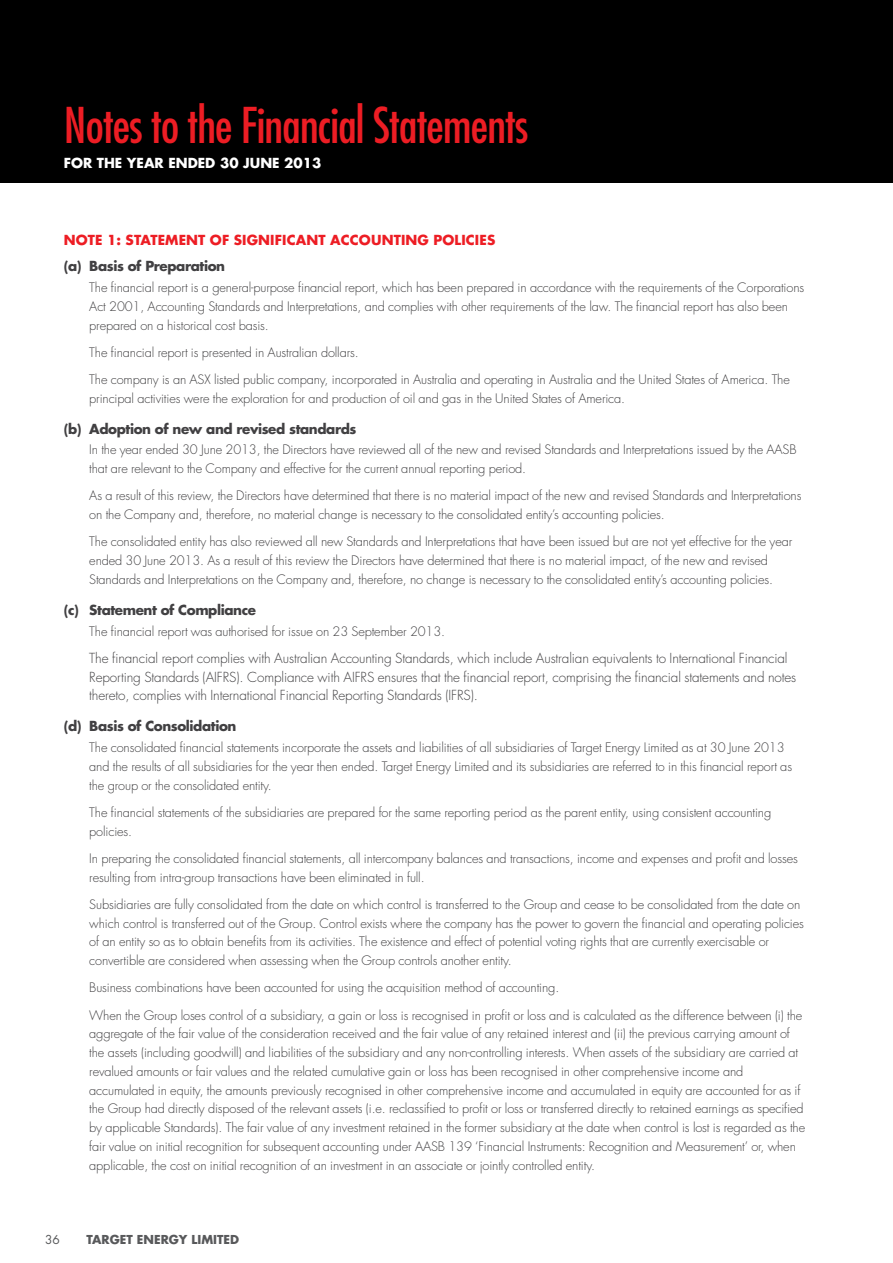
<style>
.page{position:relative;width:893px;height:1263px;background:#fff}
.page>*{position:absolute;margin:0;border:0;box-sizing:border-box;transform-origin:0 0}
.t1{font:condensed 48px "Futura";letter-spacing:-.015em;color:#ed1d24}
.t2{font:300 13.5px/18.8px "Futura";letter-spacing:-.01em;color:#414042}
.t3{font:700 13.5px "Futura";letter-spacing:-.03em;color:#414042}
.t4{font:700 13.5px "Futura";letter-spacing:.01em;color:#ed1d24}
.t5{font:700 13.5px "Futura";color:#fff}
.t6{font:300 12.75px/18.8px "Futura";letter-spacing:-.01em;color:#414042}
.t7{font:700 12px "Futura";color:#58595b}
.t8{font:12px "Futura";color:#58595b}
</style>
<div class="page">
<div style="left:0;top:0;width:893px;height:183px;background:#000"></div>
<h1 class="t1" style="left:64px;top:96px;width:466px">Notes to the Financial Statements</h1>
<p class="t5" style="left:64px;top:154px;width:259px">FOR THE YEAR ENDED 30 JUNE 2013</p>
<p class="t4" style="left:64px;top:231px;width:433px">NOTE 1: STATEMENT OF SIGNIFICANT ACCOUNTING POLICIES</p>
<p class="t3" style="left:64px;top:257px;width:163px">(a) Basis of Preparation</p>
<p class="t6" style="left:89px;top:278px;width:716px">The financial report is a general-purpose financial report, which has been prepared in accordance with the requirements of the Corporations<br>Act 2001, Accounting Standards and I nterpretations, and complies with other requirements of the law. The financial report has also been prepared on a historical cost basis.</p>
<p class="t6" style="left:89px;top:339px;width:702px;line-height:27.3px">The financial report is presented in Australian dollars.<br>The company is an ASX listed public company, incorporated in Australia and operating in Australia and the United States of America. The</p>
<p class="t6" style="left:89px;top:389px;width:537px">principal activities were the exploration for and production of oil and gas in the United States of America.</p>
<p class="t3" style="left:64px;top:419px;width:294px">(b) Adoption of new and revised standards</p>
<p class="t6" style="left:89px;top:441px;width:709px">I n the year ended 30 June 2013, the Directors have reviewed all of the new and revised Standards and I nterpretations issued by the AASB that are relevant to the Company and effective for the current annual reporting period.</p>
<p class="t6" style="left:89px;top:487px;width:714px">As a result of this review, the Directors have determined that there is no material impact of the new and revised Standards and I nterpretations on the Company and, therefore, no material change is necessary to the consolidated entity’s accounting policies.</p>
<p class="t6" style="left:89px;top:533px;width:704px">The consolidated entity has also reviewed all new Standards and I nterpretations that have been issued but are not yet effective for the year ended 30 June 2013. As a result of this review the Directors have determined that there is no material impact, of the new and revised<br>Standards and I nterpretations on the Company and, therefore, no change is necessary to the consolidated entity’s accounting policies.</p>
<p class="t3" style="left:64px;top:601px;width:194px">(c) Statement of Compliance</p>
<p class="t6" style="left:89px;top:622px;width:357px">The financial report was authorised for issue on 23 September 2013.</p>
<p class="t2" style="left:89px;top:649px;width:709px">The financial report complies with Australian Accounting Standards, which include Australian equivalents to I nternational Financial<br>Reporting Standards (AI FRS). Compliance with AI FRS ensures that the financial report, comprising the financial statements and notes thereto, complies with I nternational Financial Reporting Standards (I FRS).</p>
<p class="t3" style="left:64px;top:717px;width:174px">(d) Basis of Consolidation</p>
<p class="t6" style="left:89px;top:738px;width:704px">The consolidated financial statements incorporate the assets and liabilities of all subsidiaries of Target Energy Limited as at 30 June 2013 and the results of all subsidiaries for the year then ended. Target Energy Limited and its subsidiaries are referred to in this financial report as the group or the consolidated entity.</p>
<p class="t6" style="left:89px;top:803px;width:683px">The financial statements of the subsidiaries are prepared for the same reporting period as the parent entity, using consistent accounting policies.</p>
<p class="t6" style="left:89px;top:849px;width:710px">I n preparing the consolidated financial statements, all intercompany balances and transactions, income and expenses and profit and losses resulting from intra-group transactions have been eliminated in full.</p>
<p class="t6" style="left:89px;top:895px;width:716px">Subsidiaries are fully consolidated from the date on which control is transferred to the Group and cease to be consolidated from the date on which control is transferred out of the Group. Control exists where the company has the power to govern the financial and operating policies of an entity so as to obtain benefits from its activities. The existence and effect of potential voting rights that are currently exercisable or convertible are considered when assessing when the Group controls another entity.</p>
<p class="t6" style="left:89px;top:974px;width:714px;line-height:27.3px">Business combinations have been accounted for using the acquisition method of accounting.<br>When the Group loses control of a subsidiary, a gain or loss is recognised in profit or loss and is calculated as the difference between (i) the</p>
<p class="t6" style="left:89px;top:1025px;width:717px">aggregate of the fair value of the consideration received and the fair value of any retained interest and (ii) the previous carrying amount of the assets (including goodwill) and liabilities of the subsidiary and any non-controlling interests. When assets of the subsidiary are carried at revalued amounts or fair values and the related cumulative gain or loss has been recognised in other comprehensive income and accumulated in equity, the amounts previously recognised in other comprehensive income and accumulated in equity are accounted for as if the Group had directly disposed of the relevant assets (i.e. reclassified to profit or loss or transferred directly to retained earnings as specified by applicable Standards). The fair value of any investment retained in the former subsidiary at the date when control is lost is regarded as the fair value on initial recognition for subsequent accounting under AASB 139 ‘Financial I nstruments: Recognition and Measurement’ or, when applicable, the cost on initial recognition of an investment in an associate or jointly controlled entity.</p>
<p class="t8" style="left:45px;top:1231px;width:16px">36</p>
<p class="t7" style="left:86px;top:1231px;width:154px">Target Energy limited</p>
</div>
